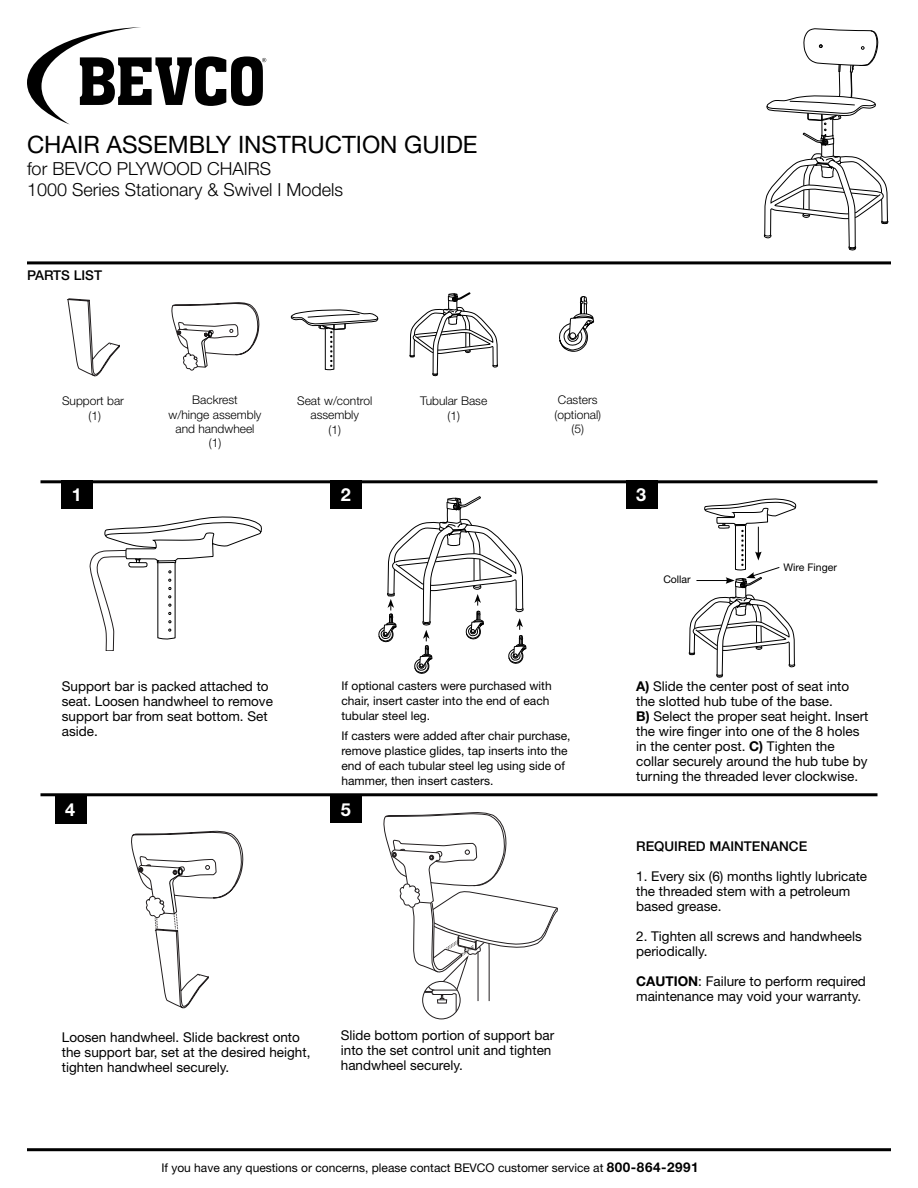
<style>
.page{position:relative;width:918px;height:1188px;background:#fff}
.page>*{position:absolute;margin:0;border:0;box-sizing:border-box;transform-origin:0 0}
.t1{font:24px "Helvetica Neue LT Std";color:#000}
.t2{font:300 18px/21.6px "Helvetica Neue LT Std";color:#000}
.t3{font:700 18px "Helvetica Neue LT Std";color:#fff}
.t4{font:13.5px/15px "Helvetica Neue LT Std";color:#000}
.t5{font:500 13.5px "Helvetica Neue LT Std";color:#000}
.t6{font:12px/15px "Helvetica Neue LT Std";color:#000}
.t7{font:300 12px/14.4px "Helvetica Neue LT Std";color:#000;text-align:center}
.t8{font:10.5px "Helvetica Neue LT Std";color:#000}
.s1{font-weight:700}
.s2{font-weight:700;font-size:13.5px}
</style>
<div class="page">
<svg style="left:27px;top:27px;width:239px;height:98px"></svg>
<svg style="left:764px;top:28px;width:125px;height:223px"></svg>
<hr style="left:27px;top:261px;width:864px;height:3px;background:#000">
<hr style="left:40px;top:480px;width:838px;height:3px;background:#000">
<hr style="left:27px;top:1148px;width:864px;height:3px;background:#000">
<svg style="left:559px;top:296px;width:35px;height:56px"></svg>
<svg style="left:291px;top:310px;width:87px;height:60px"></svg>
<svg style="left:410px;top:293px;width:88px;height:83px"></svg>
<svg style="left:68px;top:299px;width:51px;height:77px"></svg>
<svg style="left:171px;top:302px;width:89px;height:68px"></svg>
<svg style="left:131px;top:831px;width:113px;height:178px"></svg>
<hr style="left:40px;top:793px;width:838px;height:3px;background:#000">
<div style="left:62px;top:480px;width:31px;height:29px;background:#000"></div>
<div style="left:55px;top:795px;width:31px;height:29px;background:#000"></div>
<div style="left:331px;top:795px;width:31px;height:28px;background:#000"></div>
<div style="left:331px;top:480px;width:31px;height:29px;background:#000"></div>
<div style="left:626px;top:480px;width:31px;height:29px;background:#000"></div>
<svg style="left:689px;top:498px;width:107px;height:180px"></svg>
<div style="left:423px;top:981px;width:37px;height:38px;border:1px solid #231f20;border-radius:50%"></div>
<svg style="left:383px;top:812px;width:175px;height:200px"></svg>
<svg style="left:378px;top:496px;width:148px;height:178px"></svg>
<svg style="left:90px;top:517px;width:172px;height:134px"></svg>
<h1 class="t1" style="left:27px;top:130px;width:452px">CHAIR ASSEMBLY INSTRUCTION GUIDE</h1>
<h2 class="t2" style="left:27px;top:157px;width:318px">for BEVCO PLYWOOD CHAIRS<br>1000 Series Stationary &amp; Swivel I Models</h2>
<p class="t5" style="left:27px;top:267px;width:77px">PARTS LIST</p>
<p class="t7" style="left:62px;top:393px;width:64px">Support bar (1)</p>
<p class="t7" style="left:169px;top:393px;width:94px">Backrest<br>w/hinge assembly and handwheel (1)</p>
<p class="t7" style="left:297px;top:393px;width:77px">Seat w/control assembly<br>(1)</p>
<p class="t7" style="left:420px;top:394px;width:69px">Tubular Base (1)</p>
<p class="t7" style="left:555px;top:393px;width:48px">Casters (optional) (5)</p>
<h2 class="t3" style="left:72px;top:483px;width:12px">1</h2>
<h2 class="t3" style="left:341px;top:483px;width:12px">2</h2>
<h2 class="t3" style="left:636px;top:483px;width:12px">3</h2>
<p class="t8" style="left:663px;top:573px;width:29px">Collar</p>
<p class="t8" style="left:784px;top:561px;width:55px">Wire Finger</p>
<p class="t4" style="left:62px;top:679px;width:213px">Support bar is packed attached to seat. Loosen handwheel to remove support bar from seat bottom. Set aside.</p>
<p class="t6" style="left:342px;top:678px;width:212px">If optional casters were purchased with chair, insert caster into the end of each tubular steel leg.</p>
<p class="t6" style="left:342px;top:728px;width:231px">If casters were added after chair purchase, remove plastice glides, tap inserts into the end of each tubular steel leg using side of hammer, then insert casters.</p>
<h2 class="t3" style="left:65px;top:798px;width:12px">4</h2>
<h2 class="t3" style="left:341px;top:798px;width:12px">5</h2>
<p class="t4" style="left:62px;top:1029px;width:250px">Loosen handwheel. Slide backrest onto the support bar, set at the desired height, tighten handwheel securely.</p>
<p class="t4" style="left:341px;top:1028px;width:215px">Slide bottom portion of support bar into the set control unit and tighten handwheel securely.</p>
<p class="t4" style="left:636px;top:679px;width:234px"><span class="s1">A)</span> Slide the center post of seat into the slotted hub tube of the base.<br><span class="s1">B)</span> Select the proper seat height. Insert the wire finger into one of the 8 holes in the center post. <span class="s1">C)</span> Tighten the collar securely around the hub tube by turning the threaded lever clockwise.</p>
<p class="t5" style="left:636px;top:839px;width:173px">REQUIRED MAINTENANCE</p>
<p class="t4" style="left:636px;top:869px;width:233px">1. Every six (6) months lightly lubricate the threaded stem with a petroleum based grease.</p>
<p class="t4" style="left:636px;top:929px;width:227px">2. Tighten all screws and handwheels periodically.</p>
<p class="t4" style="left:636px;top:974px;width:231px"><span class="s1">CAUTION</span>: Failure to perform required maintenance may void your warranty.</p>
<p class="t6" style="left:161px;top:1160px;width:539px">If you have any questions or concerns, please contact BEVCO customer service at <span class="s2">800-864-2991</span></p>
</div>
